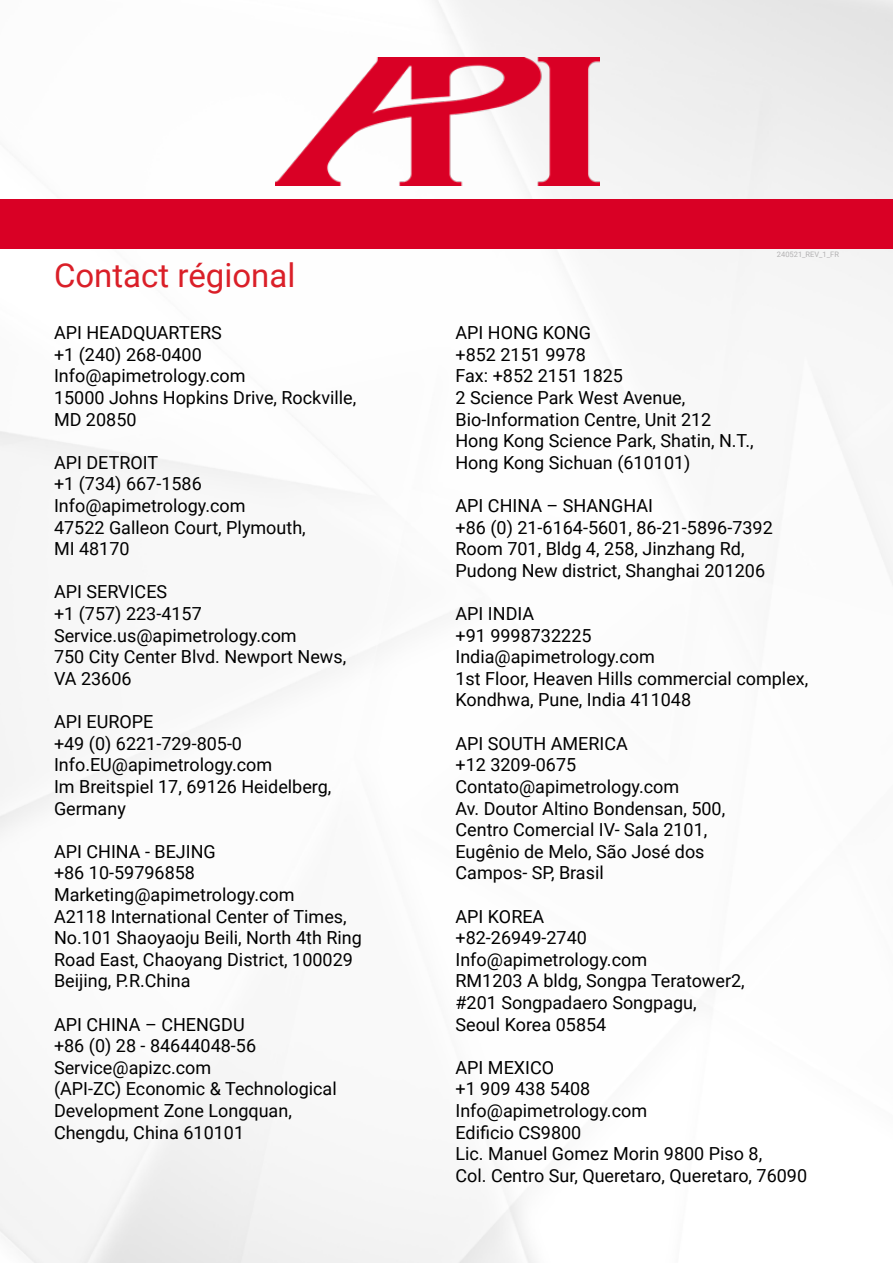
<style>
.page{position:relative;width:893px;height:1263px;background:#fff}
.page>*{position:absolute;margin:0;border:0;box-sizing:border-box;transform-origin:0 0}
.t1{font:33px "Roboto";color:#da1f28}
.t2{font:18px/21.6px "Roboto";color:#000}
.t3{font:7.5px "Roboto";color:#b3b2b3}
</style>
<div class="page">
<img style="left:0;top:0;width:893px;height:1263px">
<div style="left:0;top:199px;width:893px;height:49px;background:#d90025"></div>
<img style="left:276px;top:57px;width:323px;height:128px">
<h1 class="t1" style="left:54px;top:253px;width:243px">Contact régional</h1>
<p class="t2" style="left:54px;top:321px;width:304px">API HEADQUARTERS<br>+1 (240) 268-0400<br>Info@apimetrology.com<br>15000 Johns Hopkins Drive, Rockville,<br>MD 20850</p>
<p class="t2" style="left:54px;top:451px;width:253px">API DETROIT<br>+1 (734) 667-1586<br>Info@apimetrology.com<br>47522 Galleon Court, Plymouth,<br>MI 48170</p>
<p class="t2" style="left:54px;top:581px;width:294px">API SERVICES<br>+1 (757) 223-4157<br>Service.us@apimetrology.com<br>750 City Center Blvd. Newport News,<br>VA 23606</p>
<p class="t2" style="left:54px;top:710px;width:279px">API EUROPE<br>+49 (0) 6221-729-805-0<br>Info.EU@apimetrology.com<br>Im Breitspiel 17, 69126 Heidelberg,<br>Germany</p>
<p class="t2" style="left:54px;top:840px;width:309px">API CHINA - BEJING<br>+86 10-59796858<br>Marketing@apimetrology.com<br>A2118 International Center of Times,<br>No.101 Shaoyaoju Beili, North 4th Ring<br>Road East, Chaoyang District, 100029<br>Beijing, P.R.China</p>
<p class="t2" style="left:54px;top:1013px;width:284px">API CHINA – CHENGDU<br>+86 (0) 28 - 84644048-56<br>Service@apizc.com<br>(API-ZC) Economic &amp; Technological<br>Development Zone Longquan,<br>Chengdu, China 610101</p>
<p class="t3" style="left:777px;top:249px;width:64px">240521_REV_1_FR</p>
<p class="t2" style="left:455px;top:321px;width:300px">API HONG KONG<br>+852 2151 9978<br>Fax: +852 2151 1825<br>2 Science Park West Avenue,<br>Bio-Information Centre, Unit 212<br>Hong Kong Science Park, Shatin, N.T.,<br>Hong Kong Sichuan (610101)</p>
<p class="t2" style="left:455px;top:494px;width:319px">API CHINA – SHANGHAI<br>+86 (0) 21-6164-5601, 86-21-5896-7392<br>Room 701, Bldg 4, 258, Jinzhang Rd, Pudong New district, Shanghai 201206</p>
<p class="t2" style="left:455px;top:602px;width:354px">API INDIA<br>+91 9998732225<br>India@apimetrology.com<br>1st Floor, Heaven Hills commercial complex,<br>Kondhwa, Pune, India 411048</p>
<p class="t2" style="left:455px;top:732px;width:271px">API SOUTH AMERICA<br>+12 3209-0675<br>Contato@apimetrology.com<br>Av. Doutor Altino Bondensan, 500,<br>Centro Comercial IV- Sala 2101,<br>Eugênio de Melo, São José dos<br>Campos- SP, Brasil</p>
<p class="t2" style="left:455px;top:905px;width:291px">API KOREA<br>+82-26949-2740<br>Info@apimetrology.com<br>RM1203 A bldg, Songpa Teratower2, #201 Songpadaero Songpagu,<br>Seoul Korea 05854</p>
<p class="t2" style="left:455px;top:1056px;width:353px">API MEXICO<br>+1 909 438 5408<br>Info@apimetrology.com<br>Edificio CS9800<br>Lic. Manuel Gomez Morin 9800 Piso 8,<br>Col. Centro Sur, Queretaro, Queretaro, 76090</p>
</div>
